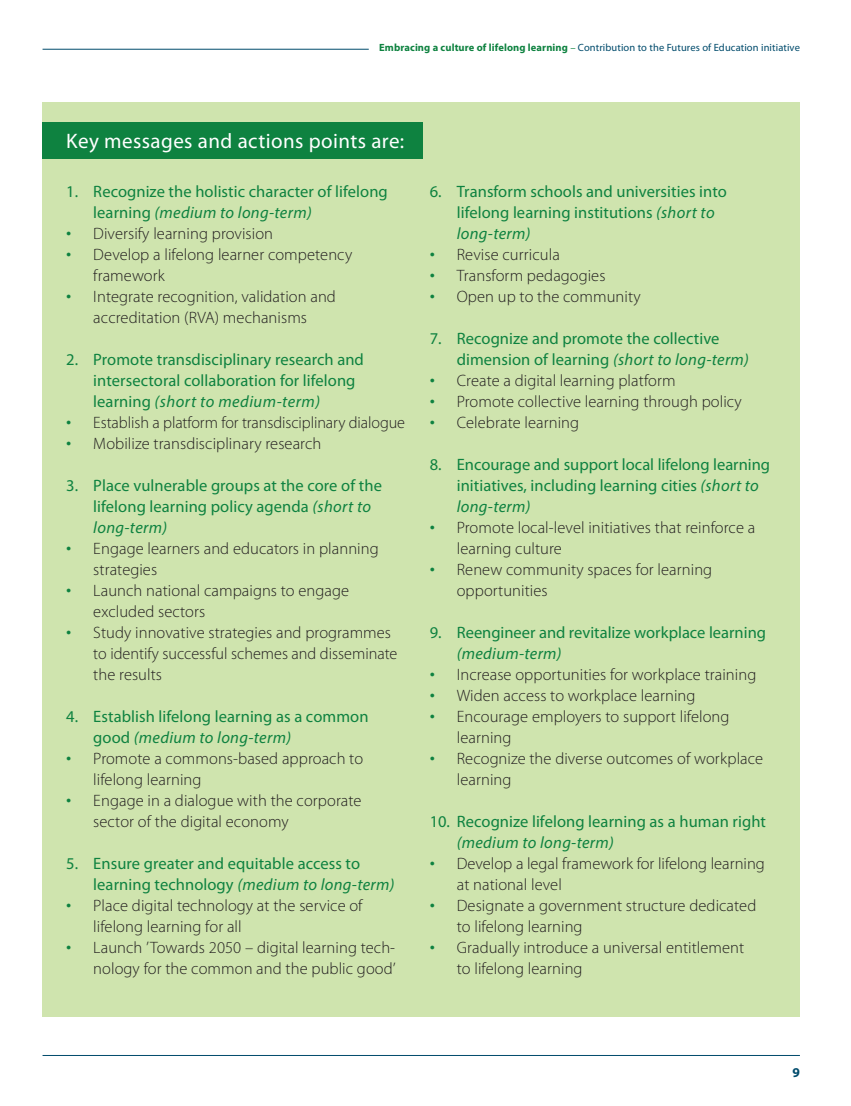
<style>
.page{position:relative;width:851px;height:1106px;background:#fff}
.page>*{position:absolute;margin:0;border:0;box-sizing:border-box;transform-origin:0 0}
.t1{font:21px "Myriad Pro";letter-spacing:.02em;color:#fff}
.t2{font:300 16.5px/21px "Myriad Pro";letter-spacing:.005em;color:#231f20}
.t3{font:16.5px/21px "Myriad Pro";letter-spacing:.005em;color:#0e8240}
.t4{font:italic 16.5px "Myriad Pro";letter-spacing:.02em;color:#0e8240}
.t5{font:700 13.5px "Myriad Pro";color:#004b6c}
.t6{font:10.5px "Myriad Pro";letter-spacing:.01em;color:#004b6c}
.s1{font-weight:700;color:#0e8240}
.s2{color:#0e8240}
.s3{font-style:italic}
.s4{font-size:21px;color:#0e8240}
</style>
<div class="page">
<hr style="left:43px;top:1055px;width:756px;height:1px;background:#004b6c">
<hr style="left:43px;top:49px;width:326px;height:1px;background:#004b6c">
<div style="left:43px;top:102px;width:756px;height:914px;background:#cfe4ae"></div>
<div style="left:43px;top:122px;width:379px;height:36px;background:#0e8240"></div>
<p class="t6" style="left:379px;top:41px;width:422px"><span class="s1">Embracing a culture of lifelong learning</span> <span class="s2">–</span> Contribution to the Futures of Education initiative</p>
<p class="t1" style="left:66px;top:128px;width:339px">Key messages and actions points are:</p>
<p class="t3" style="left:93px;top:181px;width:296px;text-indent:-27px">1. Recognize the holistic character of lifelong learning <span class="s3">(medium to long-term)</span></p>
<p class="t2" style="left:66px;top:223px;width:208px"><span class="s4">•</span> Diversify learning provision</p>
<p class="t2" style="left:93px;top:244px;width:260px;text-indent:-27px"><span class="s4">•</span> Develop a lifelong learner competency framework</p>
<p class="t2" style="left:66px;top:286px;width:271px;text-align:center"><span class="s4">•</span> Integrate recognition, validation and accreditation (RVA) mechanisms</p>
<p class="t3" style="left:93px;top:349px;width:272px;text-indent:-27px">2. Promote transdisciplinary research and intersectoral collaboration for lifelong learning <span class="s3">(short to medium-term)</span></p>
<p class="t2" style="left:66px;top:412px;width:340px"><span class="s4">•</span> Establish a platform for transdisciplinary dialogue</p>
<p class="t2" style="left:66px;top:433px;width:256px"><span class="s4">•</span> Mobilize transdisciplinary research</p>
<p class="t3" style="left:93px;top:475px;width:290px;text-indent:-27px">3. Place vulnerable groups at the core of the lifelong learning policy agenda <span class="s3">(short to long-term)</span></p>
<p class="t2" style="left:93px;top:538px;width:287px;text-indent:-27px"><span class="s4">•</span> Engage learners and educators in planning strategies</p>
<p class="t2" style="left:93px;top:580px;width:257px;text-indent:-27px"><span class="s4">•</span> Launch national campaigns to engage excluded sectors</p>
<p class="t2" style="left:93px;top:622px;width:305px;text-indent:-27px"><span class="s4">•</span> Study innovative strategies and programmes to identify successful schemes and disseminate the results</p>
<p class="t3" style="left:93px;top:706px;width:276px;text-indent:-27px">4. Establish lifelong learning as a common good <span class="s3">(medium to long-term)</span></p>
<p class="t2" style="left:93px;top:748px;width:271px;text-indent:-27px"><span class="s4">•</span> Promote a commons-based approach to lifelong learning</p>
<p class="t2" style="left:93px;top:790px;width:270px;text-indent:-27px"><span class="s4">•</span> Engage in a dialogue with the corporate sector of the digital economy</p>
<p class="t3" style="left:93px;top:853px;width:302px;text-indent:-27px">5. Ensure greater and equitable access to learning technology <span class="s3">(medium to long-term)</span></p>
<p class="t2" style="left:93px;top:895px;width:271px;text-indent:-27px"><span class="s4">•</span> Place digital technology at the service of lifelong learning for all</p>
<p class="t2" style="left:66px;top:937px;width:331px;text-align:right"><span class="s4">•</span> Launch ’Towards 2050 – digital learning tech&shy;nology for the common and the public good’</p>
<p class="t3" style="left:456px;top:181px;width:271px;text-indent:-27px">6. Transform schools and universities into lifelong learning institutions <span class="s3">(short to long-term)</span></p>
<p class="t2" style="left:429px;top:244px;width:132px"><span class="s4">•</span> Revise curricula</p>
<p class="t2" style="left:429px;top:265px;width:177px"><span class="s4">•</span> Transform pedagogies</p>
<p class="t2" style="left:429px;top:286px;width:212px"><span class="s4">•</span> Open up to the community</p>
<p class="t3" style="left:456px;top:328px;width:293px;text-indent:-27px">7. Recognize and promote the collective dimension of learning <span class="s3">(short to long-term)</span></p>
<p class="t2" style="left:429px;top:370px;width:247px"><span class="s4">•</span> Create a digital learning platform</p>
<p class="t2" style="left:429px;top:391px;width:313px"><span class="s4">•</span> Promote collective learning through policy</p>
<p class="t2" style="left:429px;top:412px;width:151px"><span class="s4">•</span> Celebrate learning</p>
<p class="t3" style="left:456px;top:454px;width:315px;text-indent:-27px">8. Encourage and support local lifelong learning initiatives, including learning cities <span class="s3">(short to long-term)</span></p>
<p class="t2" style="left:456px;top:517px;width:300px;text-indent:-27px"><span class="s4">•</span> Promote local-level initiatives that reinforce a learning culture</p>
<p class="t2" style="left:456px;top:559px;width:257px;text-indent:-27px"><span class="s4">•</span> Renew community spaces for learning opportunities</p>
<p class="t3" style="left:429px;top:622px;width:338px">9. Reengineer and revitalize workplace learning</p>
<p class="t4" style="left:456px;top:643px;width:106px">(medium-term)</p>
<p class="t2" style="left:429px;top:664px;width:328px"><span class="s4">•</span> Increase opportunities for workplace training</p>
<p class="t2" style="left:429px;top:685px;width:267px"><span class="s4">•</span> Widen access to workplace learning</p>
<p class="t2" style="left:456px;top:706px;width:274px;text-indent:-27px"><span class="s4">•</span> Encourage employers to support lifelong learning</p>
<p class="t2" style="left:456px;top:748px;width:308px;text-indent:-27px"><span class="s4">•</span> Recognize the diverse outcomes of workplace learning</p>
<p class="t3" style="left:429px;top:811px;width:338px">10. Recognize lifelong learning as a human right</p>
<p class="t4" style="left:456px;top:832px;width:159px">(medium to long-term)</p>
<p class="t2" style="left:456px;top:853px;width:309px;text-indent:-27px"><span class="s4">•</span> Develop a legal framework for lifelong learning at national level</p>
<p class="t2" style="left:456px;top:895px;width:301px;text-indent:-27px"><span class="s4">•</span> Designate a government structure dedicated to lifelong learning</p>
<p class="t2" style="left:456px;top:937px;width:289px;text-indent:-27px"><span class="s4">•</span> Gradually introduce a universal entitlement to lifelong learning</p>
<p class="t5" style="left:792px;top:1063px;width:9px">9</p>
</div>
